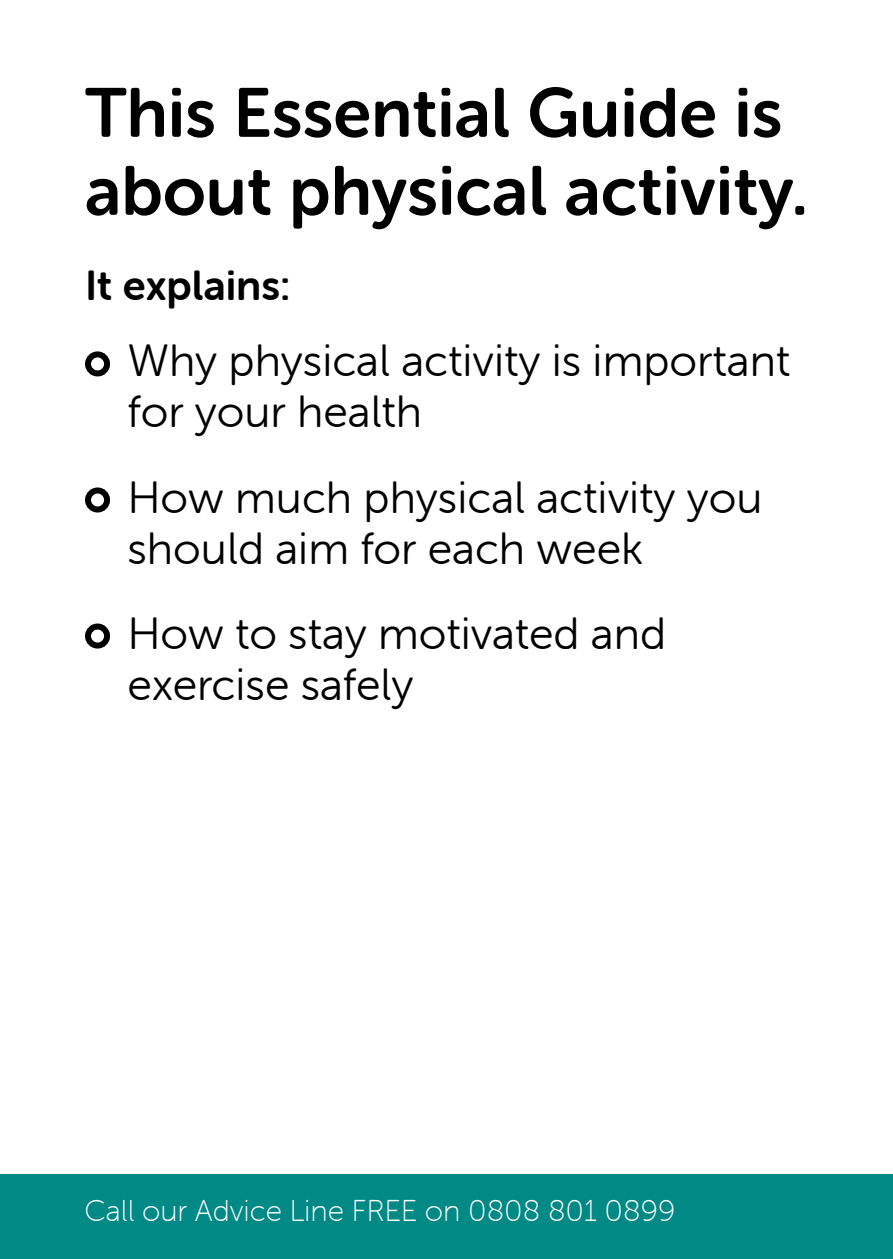
<style>
.page{position:relative;width:893px;height:1259px;background:#fff}
.page>*{position:absolute;margin:0;border:0;box-sizing:border-box;transform-origin:0 0}
.t1{font:69px/78px "Museo Sans Rounded 700";color:#000}
.t2{font:45px/51px "Museo Sans Rounded 300";color:#000}
.t3{font:42px "Museo Sans Rounded 700";color:#000}
.t4{font:30px "Museo Sans Rounded 100";color:#fff}
</style>
<div class="page">
<div style="left:0;top:1174px;width:893px;height:85px;background:#008985"></div>
<div style="left:85px;top:351px;width:25px;height:25px;border:6px solid #000;border-radius:50%"></div>
<div style="left:85px;top:487px;width:25px;height:25px;border:6px solid #000;border-radius:50%"></div>
<div style="left:85px;top:623px;width:25px;height:25px;border:6px solid #000;border-radius:50%"></div>
<h1 class="t1" style="left:85px;top:74px;width:724px">This Essential Guide is about physical activity.</h1>
<p class="t3" style="left:85px;top:262px;width:207px">It explains:</p>
<p class="t2" style="left:128px;top:336px;width:664px">Why physical activity is important for your health</p>
<p class="t2" style="left:128px;top:472px;width:637px">How much physical activity you should aim for each week</p>
<p class="t2" style="left:128px;top:608px;width:540px">How to stay motivated and exercise safely</p>
<p class="t4" style="left:84px;top:1195px;width:592px">Call our Advice Line FREE on 0808 801 0899</p>
<p class="t4" style="left:76px;top:1199px;width:514px">Call our Advice Line FREE on 0808 801</p>
</div>
